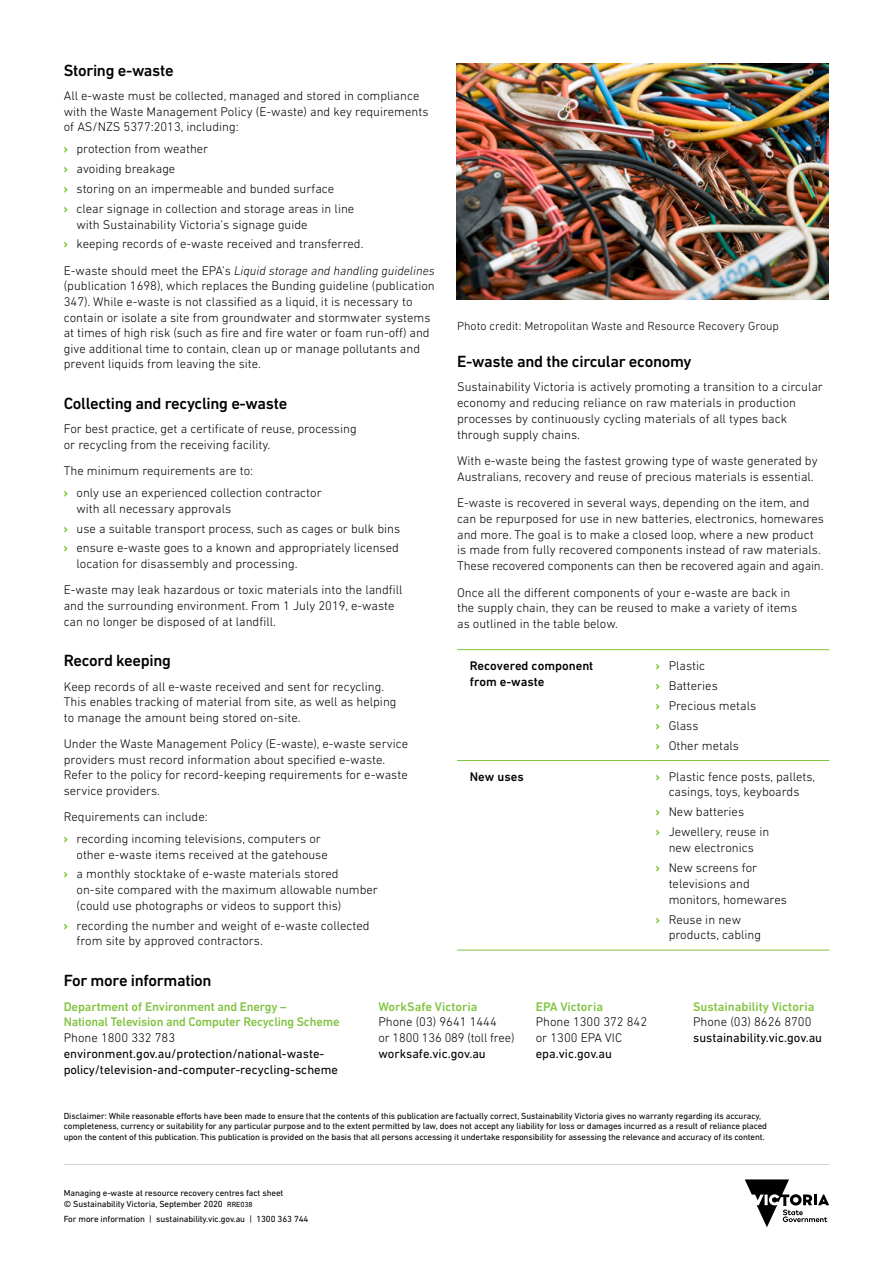
<style>
.page{position:relative;width:893px;height:1263px;background:#fff}
.page>*{position:absolute;margin:0;border:0;box-sizing:border-box;transform-origin:0 0}
.Heading_3{font:500 16.5px "DIN Next LT Pro";letter-spacing:-.02em;color:#000}
.Body_Copy{font:300 12.75px/15.8px "DIN Next LT Pro";color:#000}
.Body_Copy-2{font:12.75px/15.8px "DIN Next LT Pro";color:#000}
.Heading_4{font:500 12.75px/15.8px "DIN Next LT Pro";letter-spacing:-.01em;color:#82c341}
.Table_Copy{font:500 12.75px/15.8px "DIN Next LT Pro";color:#000}
.t1{font:300 12px "DIN Next LT Pro";color:#000}
.Disclaimer{font:9px/10.5px "DIN Next LT Pro";letter-spacing:-.01em;color:#000}
.s1{font-weight:800;color:#82c341}
.s2{font-style:italic}
.s3{font-weight:300}
.s4{font-weight:400}
.s5{font-size:7.5px}
</style>
<div class="page">
<svg style="left:745px;top:1179px;width:84px;height:48px"></svg>
<hr style="left:64px;top:1164px;width:765px;height:1px;background:#d1d3d4">
<hr style="left:457px;top:649px;width:186px;height:1px;background:#82c341">
<hr style="left:643px;top:649px;width:186px;height:1px;background:#82c341">
<hr style="left:457px;top:760px;width:186px;height:1px;background:#82c341">
<hr style="left:643px;top:760px;width:186px;height:1px;background:#82c341">
<hr style="left:457px;top:950px;width:186px;height:1px;background:#82c341">
<hr style="left:643px;top:950px;width:186px;height:1px;background:#82c341">
<img style="left:456px;top:64px;width:372px;height:236px">
<p class="Heading_3" style="left:64px;top:61px;width:111px">Storing e-waste</p>
<p class="Body_Copy" style="left:64px;top:88px;width:366px">All e-waste must be collected, managed and stored in compliance with the Waste Management Policy (E-waste) and key requirements of AS/NZS 5377:2013, including:</p>
<p class="Body_Copy" style="left:64px;top:141px;width:146px"><span class="s1">›</span> protection from weather</p>
<p class="Body_Copy" style="left:64px;top:161px;width:113px"><span class="s1">›</span> avoiding breakage</p>
<p class="Body_Copy" style="left:64px;top:181px;width:272px"><span class="s1">›</span> storing on an impermeable and bunded surface</p>
<p class="Body_Copy" style="left:77px;top:201px;width:279px;text-indent:-13px"><span class="s1">›</span> clear signage in collection and storage areas in line with Sustainability Victoria’s signage guide</p>
<p class="Body_Copy" style="left:64px;top:236px;width:301px"><span class="s1">›</span> keeping records of e-waste received and transferred.</p>
<p class="Body_Copy" style="left:64px;top:262px;width:373px">E-waste should meet the EPA’s <span class="s2">Liquid storage and handling guidelines </span>(publication 1698), which replaces the Bunding guideline (publication 347). While e-waste is not classified as a liquid, it is necessary to contain or isolate a site from groundwater and stormwater systems at times of high risk (such as fire and fire water or foam run-off) and give additional time to contain, clean up or manage pollutants and prevent liquids from leaving the site.</p>
<p class="Heading_3" style="left:64px;top:394px;width:225px">Collecting and recycling e-waste</p>
<p class="Body_Copy" style="left:64px;top:421px;width:294px">For best practice, get a certificate of reuse, processing or recycling from the receiving facility.</p>
<p class="Body_Copy" style="left:64px;top:463px;width:191px">The minimum requirements are to:</p>
<p class="Body_Copy" style="left:77px;top:485px;width:247px;text-indent:-13px"><span class="s1">›</span> only use an experienced collection contractor with all necessary approvals</p>
<p class="Body_Copy" style="left:64px;top:520px;width:338px"><span class="s1">›</span> use a suitable transport process, such as cages or bulk bins</p>
<p class="Body_Copy" style="left:77px;top:540px;width:324px;text-indent:-13px"><span class="s1">›</span> ensure e-waste goes to a known and appropriately licensed location for disassembly and processing.</p>
<p class="Body_Copy" style="left:64px;top:582px;width:340px">E-waste may leak hazardous or toxic materials into the landfill and the surrounding environment. From 1 July 2019, e-waste can no longer be disposed of at landfill.</p>
<p class="Heading_3" style="left:64px;top:651px;width:109px">Record keeping</p>
<p class="Body_Copy" style="left:64px;top:678px;width:334px">Keep records of all e-waste received and sent for recycling.<br>This enables tracking of material from site, as well as helping to manage the amount being stored on-site.</p>
<p class="Body_Copy" style="left:64px;top:736px;width:346px">Under the Waste Management Policy (E-waste), e-waste service providers must record information about specified e-waste.<br>Refer to the policy for record-keeping requirements for e-waste service providers.</p>
<p class="Body_Copy" style="left:64px;top:809px;width:145px">Requirements can include:</p>
<p class="Body_Copy" style="left:77px;top:831px;width:253px;text-indent:-13px"><span class="s1">›</span> recording incoming televisions, computers or other e-waste items received at the gatehouse</p>
<p class="Body_Copy" style="left:77px;top:866px;width:303px;text-indent:-13px"><span class="s1">›</span> a monthly stocktake of e-waste materials stored on-site compared with the maximum allowable number (could use photographs or videos to support this)</p>
<p class="Body_Copy" style="left:77px;top:917px;width:294px;text-indent:-13px"><span class="s1">›</span> recording the number and weight of e-waste collected from site by approved contractors.</p>
<p class="t1" style="left:457px;top:319px;width:323px">Photo credit: Metropolitan Waste and Resource Recovery Group</p>
<p class="Heading_3" style="left:457px;top:352px;width:236px">E-waste and the circular economy</p>
<p class="Body_Copy" style="left:457px;top:379px;width:367px">Sustainability Victoria is actively promoting a transition to a circular economy and reducing reliance on raw materials in production processes by continuously cycling materials of all types back through supply chains.</p>
<p class="Body_Copy" style="left:457px;top:453px;width:362px">With e-waste being the fastest growing type of waste generated by<br>Australians, recovery and reuse of precious materials is essential.</p>
<p class="Body_Copy" style="left:457px;top:495px;width:368px">E-waste is recovered in several ways, depending on the item, and can be repurposed for use in new batteries, electronics, homewares and more. The goal is to make a closed loop, where a new product is made from fully recovered components instead of raw materials.<br>These recovered components can then be recovered again and again.</p>
<p class="Body_Copy" style="left:457px;top:584px;width:342px">Once all the different components of your e-waste are back in the supply chain, they can be reused to make a variety of items as outlined in the table below.</p>
<p class="Table_Copy" style="left:470px;top:657px;width:125px">Recovered component from e-waste</p>
<p class="Body_Copy" style="left:656px;top:657px;width:51px"><span class="s1">›</span> Plastic</p>
<p class="Body_Copy" style="left:656px;top:677px;width:63px"><span class="s1">›</span> Batteries</p>
<p class="Body_Copy" style="left:656px;top:697px;width:102px"><span class="s1">›</span> Precious metals</p>
<p class="Body_Copy" style="left:656px;top:717px;width:44px"><span class="s1">›</span> Glass</p>
<p class="Body_Copy" style="left:656px;top:737px;width:85px"><span class="s1">›</span> Other metals</p>
<p class="Table_Copy" style="left:470px;top:768px;width:55px">New uses</p>
<p class="Body_Copy" style="left:656px;top:768px;width:161px;text-align:center"><span class="s1">›</span> Plastic fence posts, pallets, casings, toys, keyboards</p>
<p class="Body_Copy" style="left:656px;top:804px;width:90px"><span class="s1">›</span> New batteries</p>
<p class="Body_Copy" style="left:656px;top:824px;width:115px;text-align:center"><span class="s1">›</span> Jewellery, reuse in new electronics</p>
<p class="Body_Copy" style="left:669px;top:860px;width:120px;text-indent:-13px"><span class="s1">›</span> New screens for televisions and monitors, homewares</p>
<p class="Body_Copy" style="left:669px;top:911px;width:94px;text-indent:-13px"><span class="s1">›</span> Reuse in new products, cabling</p>
<p class="Heading_3" style="left:64px;top:971px;width:149px">For more information</p>
<p class="Heading_4" style="left:64px;top:998px;width:277px">Department of Environment and Energy –<br>National Television and Computer Recycling Scheme</p>
<p class="Body_Copy-2" style="left:64px;top:1030px;width:276px"><span class="s3">Phone 1800 332 783 </span>environment.gov.au/protection/national-waste&shy;policy/television-and-computer-recycling-scheme</p>
<p class="Disclaimer" style="left:64px;top:1110px;width:705px">Disclaimer: While reasonable efforts have been made to ensure that the contents of this publication are factually correct, Sustainability Victoria gives no warranty regarding its accuracy, completeness, currency or suitability for any particular purpose and to the extent permitted by law, does not accept any liability for loss or damages incurred as a result of reliance placed upon the content of this publication. This publication is provided on the basis that all persons accessing it undertake responsibility for assessing the relevance and accuracy of its content.</p>
<p class="Heading_4" style="left:693px;top:998px;width:123px">Sustainability Victoria</p>
<p class="Body_Copy-2" style="left:693px;top:1014px;width:131px"><span class="s3">Phone (03) 8626 8700 </span>sustainability.vic.gov.au</p>
<p class="Heading_4" style="left:378px;top:998px;width:101px">WorkSafe Victoria</p>
<p class="Body_Copy" style="left:378px;top:1014px;width:138px">Phone (03) 9641 1444<br>or 1800 136 089 (toll free) <span class="s4">worksafe.vic.gov.au</span></p>
<p class="Heading_4" style="left:536px;top:998px;width:69px">EPA Victoria</p>
<p class="Body_Copy" style="left:536px;top:1014px;width:113px">Phone 1300 372 842 or 1300 EPA VIC <span class="s4">epa.vic.gov.au</span></p>
<p class="Disclaimer" style="left:64px;top:1188px;width:221px">Managing e-waste at resource recovery centres fact sheet © Sustainability Victoria, September 2020 <span class="s5">RRE038</span></p>
<p class="Disclaimer" style="left:64px;top:1213px;width:246px">For more information | sustainability.vic.gov.au | 1300 363 744</p>
</div>
